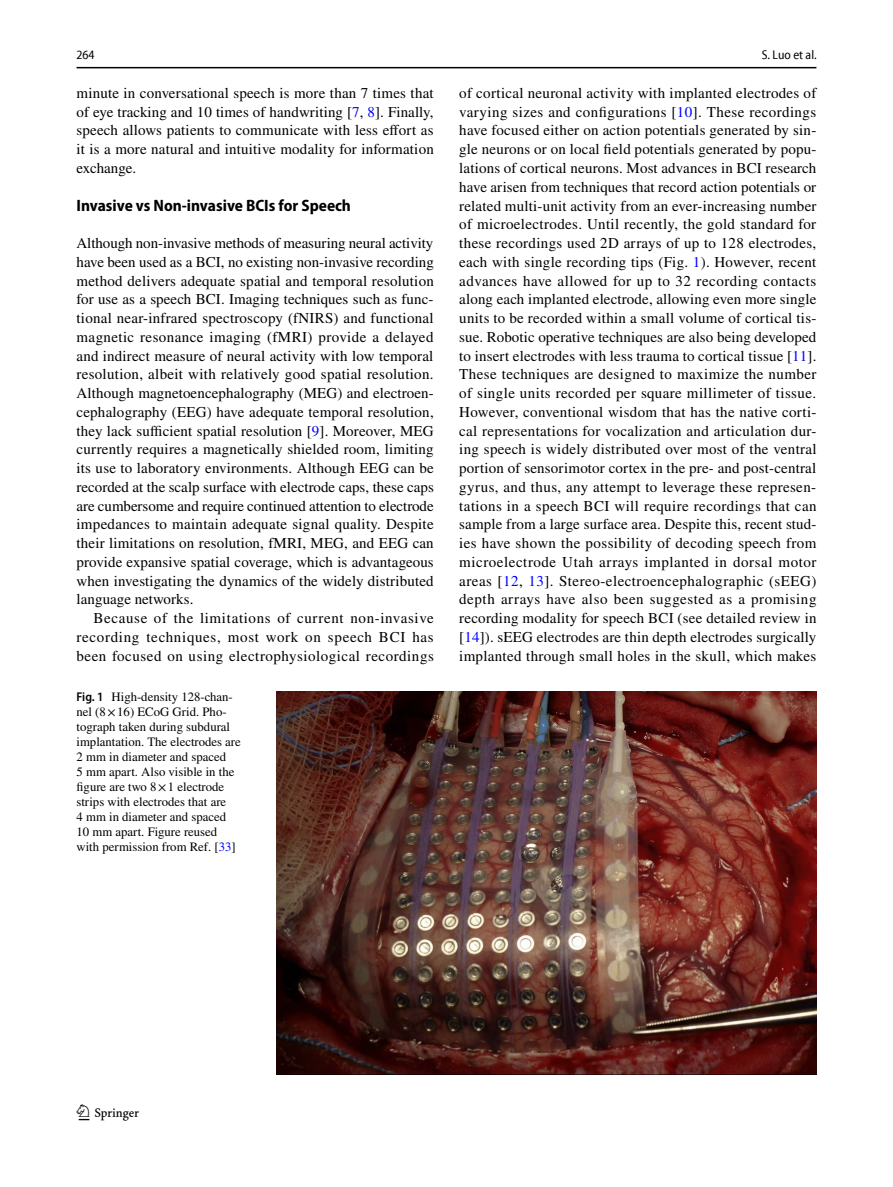
<style>
.page{position:relative;width:893px;height:1187px;background:#fff}
.page>*{position:absolute;margin:0;border:0;box-sizing:border-box;transform-origin:0 0}
.t1{font:22.5px "Springnew Regular 2";color:#000}
.t2{font:700 semi-condensed 16.5px "Myriad Pro";color:#000}
.t3{font:15px/18.8px "STIX";letter-spacing:.01em;color:#000;text-align:justify}
.t4{font:12.75px/15px "STIX";color:#000}
.t5{font:semi-condensed 12.75px "Myriad Pro Unic";color:#000}
.s1{color:#00f}
.s2{font-family:"Myriad Pro";font-weight:600;font-stretch:semi-condensed}
</style>
<div class="page">
<hr style="left:77px;top:67px;width:739px;height:1px;background:#000">
<img style="left:276px;top:691px;width:540px;height:382px">
<p class="t5" style="left:76px;top:50px;width:20px">264</p>
<p class="t5" style="left:762px;top:50px;width:57px">S. Luo et al.</p>
<p class="t3" style="left:77px;top:84px;width:359px">minute in conversational speech is more than 7 times that of eye tracking and 10 times of handwriting [<span class="s1">7</span>, <span class="s1">8</span>]. Finally, speech allows patients to communicate with less effort as it is a more natural and intuitive modality for information exchange.</p>
<p class="t2" style="left:77px;top:196px;width:276px">Invasive vs Non‑invasive BCIs for Speech</p>
<p class="t3" style="left:77px;top:234px;width:359px">Although non-invasive methods of measuring neural activity have been used as a BCI, no existing non-invasive recording method delivers adequate spatial and temporal resolution for use as a speech BCI. Imaging techniques such as func&shy;tional near-infrared spectroscopy (fNIRS) and functional magnetic resonance imaging (fMRI) provide a delayed and indirect measure of neural activity with low temporal resolution, albeit with relatively good spatial resolution.<br>Although magnetoencephalography (MEG) and electroen&shy;cephalography (EEG) have adequate temporal resolution, they lack sufficient spatial resolution [<span class="s1">9</span>]. Moreover, MEG currently requires a magnetically shielded room, limiting its use to laboratory environments. Although EEG can be recorded at the scalp surface with electrode caps, these caps are cumbersome and require continued attention to electrode impedances to maintain adequate signal quality. Despite their limitations on resolution, fMRI, MEG, and EEG can provide expansive spatial coverage, which is advantageous when investigating the dynamics of the widely distributed language networks.</p>
<p class="t3" style="left:77px;top:609px;width:359px;text-indent:17px">Because of the limitations of current non-invasive recording techniques, most work on speech BCI has been focused on using electrophysiological recordings</p>
<p class="t4" style="left:77px;top:690px;width:166px"><span class="s2">Fig. 1</span> High-density 128-chan&shy;nel (8×16) ECoG Grid. Pho&shy;tograph taken during subdural implantation. The electrodes are<br>2 mm in diameter and spaced<br>5 mm apart. Also visible in the figure are two 8×1 electrode strips with electrodes that are<br>4 mm in diameter and spaced<br>10 mm apart. Figure reused with permission from Ref. [<span class="s1">33</span>]</p>
<p class="t3" style="left:459px;top:84px;width:359px">of cortical neuronal activity with implanted electrodes of varying sizes and configurations [<span class="s1">10</span>]. These recordings have focused either on action potentials generated by sin&shy;gle neurons or on local field potentials generated by popu&shy;lations of cortical neurons. Most advances in BCI research have arisen from techniques that record action potentials or related multi-unit activity from an ever-increasing number of microelectrodes. Until recently, the gold standard for these recordings used 2D arrays of up to 128 electrodes, each with single recording tips (Fig. <span class="s1">1</span>). However, recent advances have allowed for up to 32 recording contacts along each implanted electrode, allowing even more single units to be recorded within a small volume of cortical tis&shy;sue. Robotic operative techniques are also being developed to insert electrodes with less trauma to cortical tissue [<span class="s1">11</span>].<br>These techniques are designed to maximize the number of single units recorded per square millimeter of tissue.<br>However, conventional wisdom that has the native corti&shy;cal representations for vocalization and articulation dur&shy;ing speech is widely distributed over most of the ventral portion of sensorimotor cortex in the pre- and post-central gyrus, and thus, any attempt to leverage these represen&shy;tations in a speech BCI will require recordings that can sample from a large surface area. Despite this, recent stud&shy;ies have shown the possibility of decoding speech from microelectrode Utah arrays implanted in dorsal motor areas [<span class="s1">12</span>, <span class="s1">13</span>]. Stereo-electroencephalographic (sEEG) depth arrays have also been suggested as a promising recording modality for speech BCI (see detailed review in [<span class="s1">14</span>]). sEEG electrodes are thin depth electrodes surgically implanted through small holes in the skull, which makes</p>
<h1 class="t1" style="left:79px;top:1104px;width:62px">1 3</h1>
</div>
